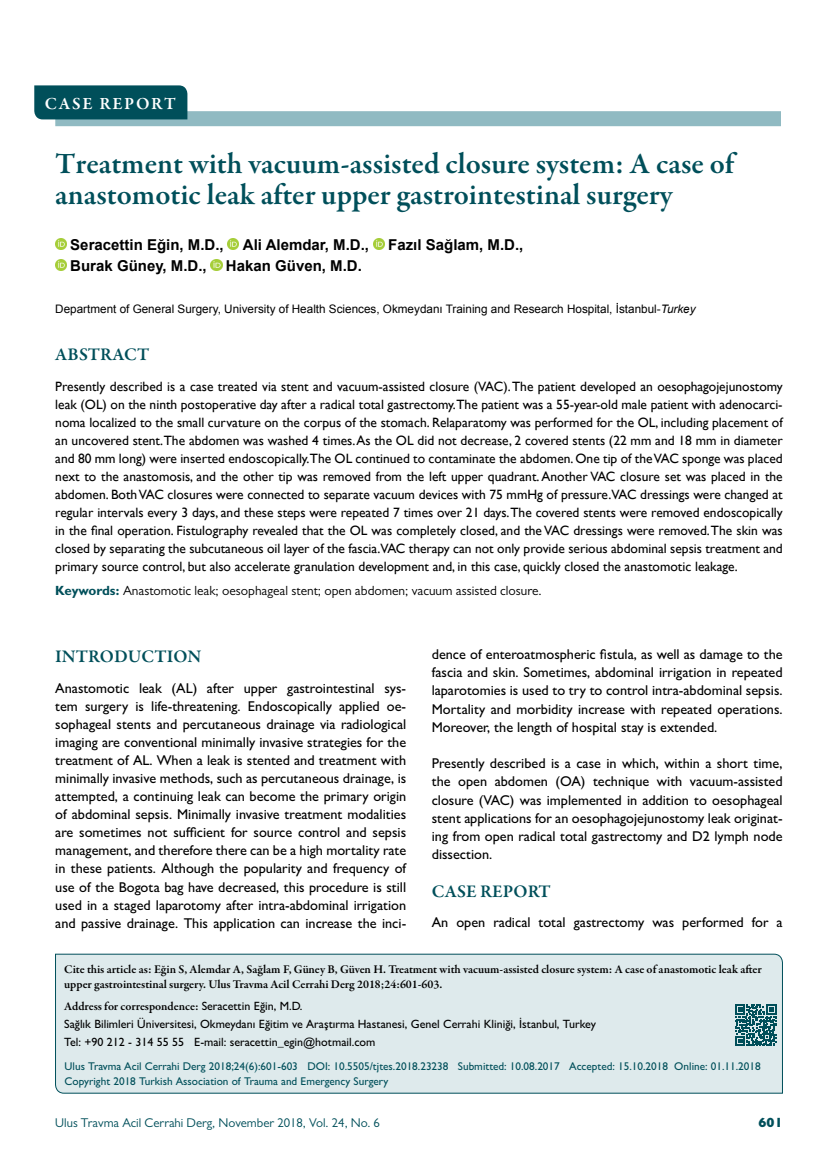
<style>
.page{position:relative;width:838px;height:1170px;background:#fff}
.page>*{position:absolute;margin:0;border:0;box-sizing:border-box;transform-origin:0 0}
.t1{font:600 30px/31.5px "Garamond Premr Pro";color:#004f5a}
.t2{font:600 18px "Garamond Premr Pro";letter-spacing:.005em;color:#004f5a}
.t3{font:600 17.25px "Garamond Premr Pro";letter-spacing:.1em;color:#fff}
.t4{font:700 15px "Arial";color:#000}
.t5{font:500 14.25px/18px "Gill Sans MT Pro";color:#000;text-align:justify}
.t6{font:13.5px/18px "Gill Sans";color:#000;text-align:justify}
.t7{font:800 13.5px "Gill Sans MT Pro";color:#004f5a}
.t8{font:13.35px "Gill Sans MT Pro";color:#000}
.t9{font:12.75px "Gill Sans MT Pro";color:#004f5a}
.t10{font:600 12px/15px "Garamond Premr Pro";color:#000}
.t11{font:500 12px/18px "Gill Sans MT Pro";color:#000}
.t12{font:11.7px "Arial";color:#000}
.t13{font:500 11.25px/15px "Gill Sans MT Pro";color:#004f5a}
.s1{font-style:italic}
.s2{font-weight:700;color:#004f5a}
.s3{font-family:"Gill Sans MT Pro";font-weight:500}
</style>
<div class="page">
<div style="left:55px;top:111px;width:726px;height:15px;background:#90bac2"></div>
<svg style="left:55px;top:238px;width:11px;height:11px"></svg>
<svg style="left:228px;top:238px;width:11px;height:11px"></svg>
<svg style="left:373px;top:238px;width:11px;height:11px"></svg>
<svg style="left:55px;top:259px;width:11px;height:11px"></svg>
<svg style="left:211px;top:259px;width:11px;height:11px"></svg>
<div style="left:34px;top:85px;width:153px;height:34px;background:#004f5a"></div>
<div style="left:55px;top:953px;width:728px;height:140px;background:#deeaec"></div>
<svg style="left:735px;top:1004px;width:41px;height:41px"></svg>
<p class="t3" style="left:45px;top:93px;width:133px">CASE REPORT</p>
<h1 class="t1" style="left:55px;top:148px;width:680px">Treatment with vacuum-assisted closure system: A case of anastomotic leak after upper gastrointestinal surgery</h1>
<p class="t4" style="left:70px;top:234px;width:155px">Seracettin Eğin, M.D.,</p>
<p class="t4" style="left:243px;top:234px;width:128px">Ali Alemdar, M.D.,</p>
<p class="t4" style="left:388px;top:234px;width:137px">Fazıl Sağlam, M.D.,</p>
<p class="t4" style="left:70px;top:255px;width:138px">Burak Güney, M.D.,</p>
<p class="t4" style="left:226px;top:255px;width:137px">Hakan Güven, M.D.</p>
<p class="t12" style="left:55px;top:301px;width:642px">Department of General Surgery, University of Health Sciences, Okmeydanı Training and Research Hospital, İstanbul-<span class="s1">Turkey</span></p>
<p class="t2" style="left:55px;top:343px;width:95px">ABSTRACT</p>
<p class="t6" style="left:55px;top:377px;width:729px">Presently described is a case treated via stent and vacuum-assisted closure (VAC). The patient developed an oesophagojejunostomy leak (OL) on the ninth postoperative day after a radical total gastrectomy.The patient was a 55-year-old male patient with adenocarci&shy;noma localized to the small curvature on the corpus of the stomach. Relaparatomy was performed for the OL, including placement of an uncovered stent.The abdomen was washed 4 times. As the OL did not decrease, 2 covered stents (22 mm and 18 mm in diameter and 80 mm long) were inserted endoscopically.The OL continued to contaminate the abdomen. One tip of the VAC sponge was placed next to the anastomosis, and the other tip was removed from the left upper quadrant. Another VAC closure set was placed in the abdomen. Both VAC closures were connected to separate vacuum devices with 75 mmHg of pressure.VAC dressings were changed at regular intervals every 3 days, and these steps were repeated 7 times over 21 days. The covered stents were removed endoscopically in the final operation. Fistulography revealed that the OL was completely closed, and the VAC dressings were removed. The skin was closed by separating the subcutaneous oil layer of the fascia.VAC therapy can not only provide serious abdominal sepsis treatment and primary source control, but also accelerate granulation development and, in this case, quickly closed the anastomotic leakage.</p>
<p class="t8" style="left:55px;top:582px;width:488px"><span class="s2">Keywords:</span> Anastomotic leak; oesophageal stent; open abdomen; vacuum assisted closure.</p>
<p class="t2" style="left:55px;top:645px;width:148px">INTRODUCTION</p>
<p class="t5" style="left:55px;top:679px;width:352px">Anastomotic leak (AL) after upper gastrointestinal sys&shy;tem surgery is life-threatening. Endoscopically applied oe&shy;sophageal stents and percutaneous drainage via radiological imaging are conventional minimally invasive strategies for the treatment of AL. When a leak is stented and treatment with minimally invasive methods, such as percutaneous drainage, is attempted, a continuing leak can become the primary origin of abdominal sepsis. Minimally invasive treatment modalities are sometimes not sufficient for source control and sepsis management, and therefore there can be a high mortality rate in these patients. Although the popularity and frequency of use of the Bogota bag have decreased, this procedure is still used in a staged laparotomy after intra-abdominal irrigation and passive drainage. This application can increase the inci-</p>
<p class="t5" style="left:432px;top:645px;width:352px">dence of enteroatmospheric fistula, as well as damage to the fascia and skin. Sometimes, abdominal irrigation in repeated laparotomies is used to try to control intra-abdominal sepsis.<br>Mortality and morbidity increase with repeated operations.<br>Moreover, the length of hospital stay is extended.</p>
<p class="t5" style="left:432px;top:754px;width:352px">Presently described is a case in which, within a short time, the open abdomen (OA) technique with vacuum-assisted closure (VAC) was implemented in addition to oesophageal stent applications for an oesophagojejunostomy leak originat&shy;ing from open radical total gastrectomy and D2 lymph node dissection.</p>
<p class="t2" style="left:432px;top:879px;width:120px">CASE REPORT</p>
<p class="t5" style="left:432px;top:913px;width:352px">An open radical total gastrectomy was performed for a</p>
<p class="t10" style="left:64px;top:962px;width:699px">Cite this article as: Eğin S, Alemdar A, Sağlam F, Güney B, Güven H. Treatment with vacuum-assisted closure system: A case of anastomotic leak after upper gastrointestinal surgery. Ulus Travma Acil Cerrahi Derg 2018;24:601-603.</p>
<p class="t10" style="left:64px;top:999px;width:240px">Address for correspondence: <span class="s3">Seracettin Eğin, M.D.</span></p>
<p class="t11" style="left:64px;top:1015px;width:533px">Sağlık Bilimleri Üniversitesi, Okmeydanı Eğitim ve Araştırma Hastanesi, Genel Cerrahi Kliniği, İstanbul, Turkey<br>Tel: +90 212 - 314 55 55 E-mail: seracettin_egin@hotmail.com</p>
<p class="t13" style="left:65px;top:1058px;width:697px">Ulus Travma Acil Cerrahi Derg 2018;24(6):601-603 DOI: 10.5505/tjtes.2018.23238 Submitted: 10.08.2017 Accepted: 15.10.2018 Online: 01.11.2018<br>Copyright 2018 Turkish Association of Trauma and Emergency Surgery</p>
<p class="t9" style="left:55px;top:1115px;width:326px">Ulus Travma Acil Cerrahi Derg, November 2018, Vol. 24, No. 6</p>
<p class="t7" style="left:758px;top:1114px;width:26px">601</p>
</div>
